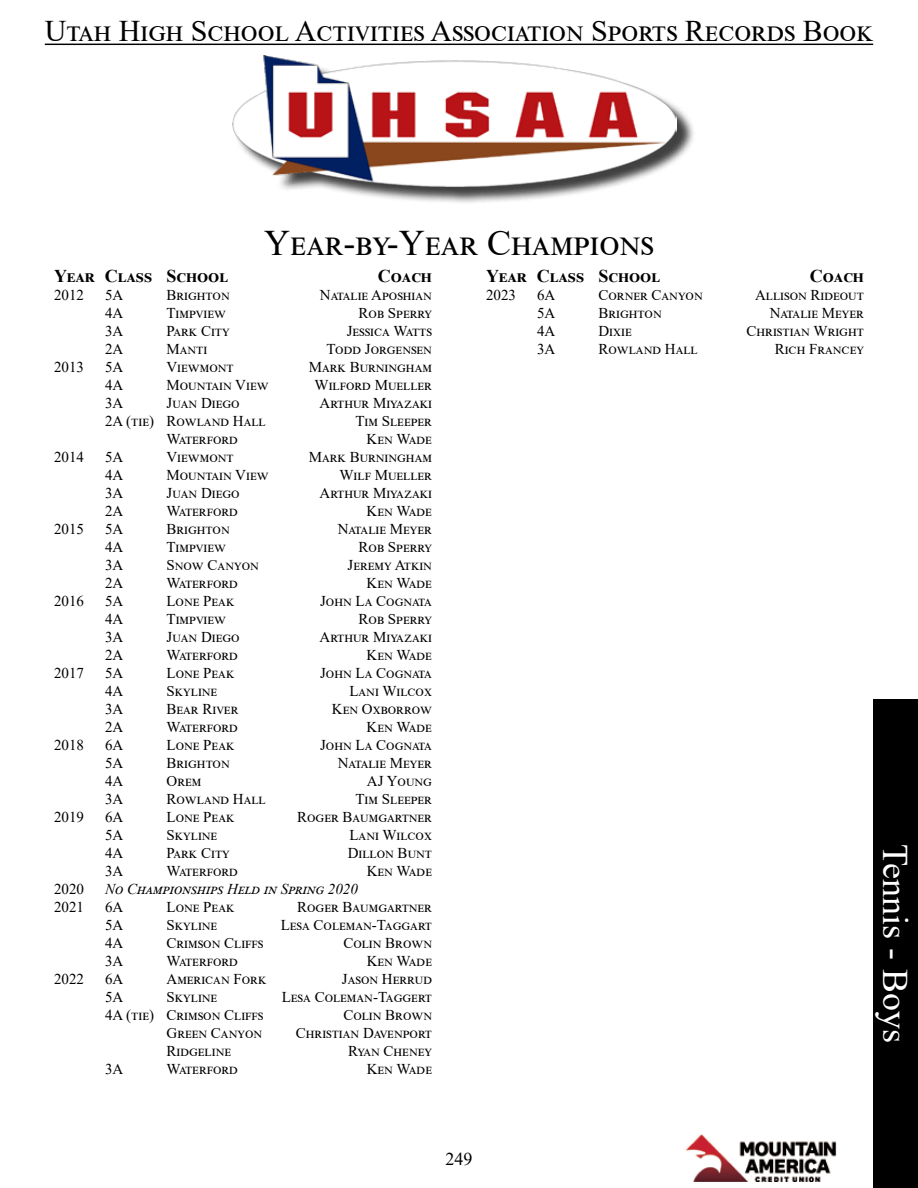
<style>
.page{position:relative;width:918px;height:1188px;background:#fff}
.page>*{position:absolute;margin:0;border:0;box-sizing:border-box;transform-origin:0 0}
.t1{font:36px "Times New Roman";color:#000}
.t2{font:36px "Times New Roman";color:#fff}
.t3{font:30px "Times New Roman";color:#000}
.t4{font:700 18px "Times New Roman";color:#000}
.t5{font:18px "Times New Roman";color:#000}
.t6{font:15px "Times New Roman";color:#000}
.t7{font:italic 15px "Times New Roman";color:#000}
</style>
<div class="page">
<hr style="left:45px;top:44px;width:828px;height:1px;background:#000">
<div style="left:235px;top:58px;width:461px;height:147px;background:#000;opacity:.75"></div>
<img style="left:232px;top:55px;width:445px;height:132px">
<img style="left:685px;top:1134px;width:152px;height:48px">
<div style="left:873px;top:699px;width:45px;height:489px;background:#000"></div>
<h2 class="t3" style="left:45px;top:10px;width:830px">Utah High School Activities Association Sports Records Book</h2>
<h1 class="t1" style="left:264px;top:218px;width:391px">Year-by-Year Champions</h1>
<p class="t4" style="left:54px;top:263px;width:175px">Year Class School</p>
<p class="t4" style="left:378px;top:263px;width:56px">Coach</p>
<p class="t6" style="left:54px;top:285px;width:31px">2012</p>
<p class="t6" style="left:105px;top:285px;width:20px">5A</p>
<p class="t6" style="left:167px;top:285px;width:64px">Brighton</p>
<p class="t6" style="left:320px;top:285px;width:112px">Natalie Aposhian</p>
<p class="t6" style="left:105px;top:303px;width:20px">4A</p>
<p class="t6" style="left:167px;top:303px;width:61px">Timpview</p>
<p class="t6" style="left:359px;top:303px;width:75px">Rob Sperry</p>
<p class="t6" style="left:105px;top:321px;width:20px">3A</p>
<p class="t6" style="left:167px;top:321px;width:65px">Park City</p>
<p class="t6" style="left:347px;top:321px;width:87px">Jessica Watts</p>
<p class="t6" style="left:105px;top:339px;width:20px">2A</p>
<p class="t6" style="left:167px;top:339px;width:42px">Manti</p>
<p class="t6" style="left:326px;top:339px;width:106px">Todd Jorgensen</p>
<p class="t6" style="left:54px;top:357px;width:31px">2013</p>
<p class="t6" style="left:105px;top:357px;width:20px">5A</p>
<p class="t6" style="left:167px;top:357px;width:69px">Viewmont</p>
<p class="t6" style="left:309px;top:357px;width:125px">Mark Burningham</p>
<p class="t6" style="left:105px;top:375px;width:20px">4A</p>
<p class="t6" style="left:167px;top:375px;width:104px">Mountain View</p>
<p class="t6" style="left:315px;top:375px;width:119px">Wilford Mueller</p>
<p class="t6" style="left:105px;top:393px;width:20px">3A</p>
<p class="t6" style="left:167px;top:393px;width:75px">Juan Diego</p>
<p class="t6" style="left:320px;top:393px;width:114px">Arthur Miyazaki</p>
<p class="t6" style="left:105px;top:411px;width:162px">2A (tie) Rowland Hall</p>
<p class="t6" style="left:355px;top:411px;width:78px">Tim Sleeper</p>
<p class="t6" style="left:167px;top:429px;width:73px">Waterford</p>
<p class="t6" style="left:367px;top:429px;width:67px">Ken Wade</p>
<p class="t6" style="left:54px;top:447px;width:31px">2014</p>
<p class="t6" style="left:105px;top:447px;width:20px">5A</p>
<p class="t6" style="left:167px;top:447px;width:69px">Viewmont</p>
<p class="t6" style="left:309px;top:447px;width:125px">Mark Burningham</p>
<p class="t6" style="left:105px;top:465px;width:20px">4A</p>
<p class="t6" style="left:167px;top:465px;width:104px">Mountain View</p>
<p class="t6" style="left:339px;top:465px;width:94px">Wilf Mueller</p>
<p class="t6" style="left:105px;top:483px;width:20px">3A</p>
<p class="t6" style="left:167px;top:483px;width:75px">Juan Diego</p>
<p class="t6" style="left:320px;top:483px;width:114px">Arthur Miyazaki</p>
<p class="t6" style="left:105px;top:501px;width:20px">2A</p>
<p class="t6" style="left:167px;top:501px;width:73px">Waterford</p>
<p class="t6" style="left:367px;top:501px;width:67px">Ken Wade</p>
<p class="t6" style="left:54px;top:519px;width:31px">2015</p>
<p class="t6" style="left:105px;top:519px;width:20px">5A</p>
<p class="t6" style="left:167px;top:519px;width:64px">Brighton</p>
<p class="t6" style="left:338px;top:519px;width:96px">Natalie Meyer</p>
<p class="t6" style="left:105px;top:537px;width:20px">4A</p>
<p class="t6" style="left:167px;top:537px;width:61px">Timpview</p>
<p class="t6" style="left:359px;top:537px;width:75px">Rob Sperry</p>
<p class="t6" style="left:105px;top:555px;width:20px">3A</p>
<p class="t6" style="left:167px;top:555px;width:93px">Snow Canyon</p>
<p class="t6" style="left:348px;top:555px;width:85px">Jeremy Atkin</p>
<p class="t6" style="left:105px;top:573px;width:20px">2A</p>
<p class="t6" style="left:167px;top:573px;width:73px">Waterford</p>
<p class="t6" style="left:367px;top:573px;width:67px">Ken Wade</p>
<p class="t6" style="left:54px;top:591px;width:31px">2016</p>
<p class="t6" style="left:105px;top:591px;width:20px">5A</p>
<p class="t6" style="left:167px;top:591px;width:69px">Lone Peak</p>
<p class="t6" style="left:320px;top:591px;width:113px">John La Cognata</p>
<p class="t6" style="left:105px;top:609px;width:20px">4A</p>
<p class="t6" style="left:167px;top:609px;width:61px">Timpview</p>
<p class="t6" style="left:359px;top:609px;width:75px">Rob Sperry</p>
<p class="t6" style="left:105px;top:627px;width:20px">3A</p>
<p class="t6" style="left:167px;top:627px;width:75px">Juan Diego</p>
<p class="t6" style="left:320px;top:627px;width:114px">Arthur Miyazaki</p>
<p class="t6" style="left:105px;top:645px;width:20px">2A</p>
<p class="t6" style="left:167px;top:645px;width:73px">Waterford</p>
<p class="t6" style="left:367px;top:645px;width:67px">Ken Wade</p>
<p class="t6" style="left:54px;top:663px;width:31px">2017</p>
<p class="t6" style="left:105px;top:663px;width:20px">5A</p>
<p class="t6" style="left:167px;top:663px;width:69px">Lone Peak</p>
<p class="t6" style="left:320px;top:663px;width:113px">John La Cognata</p>
<p class="t6" style="left:105px;top:681px;width:20px">4A</p>
<p class="t6" style="left:167px;top:681px;width:52px">Skyline</p>
<p class="t6" style="left:349px;top:681px;width:84px">Lani Wilcox</p>
<p class="t6" style="left:105px;top:699px;width:20px">3A</p>
<p class="t6" style="left:167px;top:699px;width:73px">Bear River</p>
<p class="t6" style="left:332px;top:699px;width:102px">Ken Oxborrow</p>
<p class="t6" style="left:105px;top:717px;width:20px">2A</p>
<p class="t6" style="left:167px;top:717px;width:73px">Waterford</p>
<p class="t6" style="left:367px;top:717px;width:67px">Ken Wade</p>
<p class="t6" style="left:54px;top:735px;width:31px">2018</p>
<p class="t6" style="left:105px;top:735px;width:20px">6A</p>
<p class="t6" style="left:167px;top:735px;width:69px">Lone Peak</p>
<p class="t6" style="left:320px;top:735px;width:113px">John La Cognata</p>
<p class="t6" style="left:105px;top:753px;width:20px">5A</p>
<p class="t6" style="left:167px;top:753px;width:64px">Brighton</p>
<p class="t6" style="left:338px;top:753px;width:96px">Natalie Meyer</p>
<p class="t6" style="left:105px;top:771px;width:20px">4A</p>
<p class="t6" style="left:167px;top:771px;width:36px">Orem</p>
<p class="t6" style="left:367px;top:771px;width:67px">AJ Young</p>
<p class="t6" style="left:105px;top:789px;width:20px">3A</p>
<p class="t6" style="left:167px;top:789px;width:101px">Rowland Hall</p>
<p class="t6" style="left:355px;top:789px;width:78px">Tim Sleeper</p>
<p class="t6" style="left:54px;top:807px;width:31px">2019</p>
<p class="t6" style="left:105px;top:807px;width:20px">6A</p>
<p class="t6" style="left:167px;top:807px;width:69px">Lone Peak</p>
<p class="t6" style="left:297px;top:807px;width:136px">Roger Baumgartner</p>
<p class="t6" style="left:105px;top:825px;width:20px">5A</p>
<p class="t6" style="left:167px;top:825px;width:52px">Skyline</p>
<p class="t6" style="left:349px;top:825px;width:84px">Lani Wilcox</p>
<p class="t6" style="left:105px;top:843px;width:20px">4A</p>
<p class="t6" style="left:167px;top:843px;width:65px">Park City</p>
<p class="t6" style="left:348px;top:843px;width:86px">Dillon Bunt</p>
<p class="t6" style="left:105px;top:861px;width:20px">3A</p>
<p class="t6" style="left:167px;top:861px;width:73px">Waterford</p>
<p class="t6" style="left:367px;top:861px;width:67px">Ken Wade</p>
<p class="t6" style="left:54px;top:879px;width:31px">2020</p>
<p class="t7" style="left:105px;top:879px;width:254px">No Championships Hel d in Spring 2020</p>
<p class="t6" style="left:54px;top:897px;width:31px">2021</p>
<p class="t6" style="left:105px;top:897px;width:20px">6A</p>
<p class="t6" style="left:167px;top:897px;width:69px">Lone Peak</p>
<p class="t6" style="left:297px;top:897px;width:136px">Roger Baumgartner</p>
<p class="t6" style="left:105px;top:915px;width:20px">5A</p>
<p class="t6" style="left:167px;top:915px;width:52px">Skyline</p>
<p class="t6" style="left:281px;top:915px;width:153px">Lesa Coleman-Taggart</p>
<p class="t6" style="left:105px;top:933px;width:20px">4A</p>
<p class="t6" style="left:167px;top:933px;width:98px">Crimson Cliffs</p>
<p class="t6" style="left:343px;top:933px;width:89px">Colin Brown</p>
<p class="t6" style="left:105px;top:951px;width:20px">3A</p>
<p class="t6" style="left:167px;top:951px;width:73px">Waterford</p>
<p class="t6" style="left:367px;top:951px;width:67px">Ken Wade</p>
<p class="t6" style="left:54px;top:969px;width:31px">2022</p>
<p class="t6" style="left:105px;top:969px;width:20px">6A</p>
<p class="t6" style="left:167px;top:969px;width:101px">American Fork</p>
<p class="t6" style="left:342px;top:969px;width:92px">Jason Herrud</p>
<p class="t6" style="left:105px;top:987px;width:20px">5A</p>
<p class="t6" style="left:167px;top:987px;width:52px">Skyline</p>
<p class="t6" style="left:282px;top:987px;width:152px">Lesa Coleman-Taggert</p>
<p class="t6" style="left:105px;top:1005px;width:160px">4A (tie) Crimson Cliffs</p>
<p class="t6" style="left:343px;top:1005px;width:89px">Colin Brown</p>
<p class="t6" style="left:167px;top:1023px;width:96px">Green Canyon</p>
<p class="t6" style="left:296px;top:1023px;width:138px">Christian Davenport</p>
<p class="t6" style="left:167px;top:1041px;width:66px">Ridgeline</p>
<p class="t6" style="left:348px;top:1041px;width:85px">Ryan Cheney</p>
<p class="t6" style="left:105px;top:1059px;width:20px">3A</p>
<p class="t6" style="left:167px;top:1059px;width:73px">Waterford</p>
<p class="t6" style="left:367px;top:1059px;width:67px">Ken Wade</p>
<p class="t4" style="left:486px;top:263px;width:175px">Year Class School</p>
<p class="t4" style="left:810px;top:263px;width:56px">Coach</p>
<p class="t6" style="left:486px;top:285px;width:31px">2023</p>
<p class="t6" style="left:537px;top:285px;width:20px">6A</p>
<p class="t6" style="left:598px;top:285px;width:105px">Corner Canyon</p>
<p class="t6" style="left:755px;top:285px;width:110px">Allison Rideout</p>
<p class="t6" style="left:537px;top:303px;width:20px">5A</p>
<p class="t6" style="left:598px;top:303px;width:64px">Brighton</p>
<p class="t6" style="left:770px;top:303px;width:96px">Natalie Meyer</p>
<p class="t6" style="left:537px;top:321px;width:20px">4A</p>
<p class="t6" style="left:598px;top:321px;width:35px">Dixie</p>
<p class="t6" style="left:747px;top:321px;width:119px">Christian Wright</p>
<p class="t6" style="left:537px;top:339px;width:20px">3A</p>
<p class="t6" style="left:598px;top:339px;width:101px">Rowland Hall</p>
<p class="t6" style="left:775px;top:339px;width:91px">Rich Francey</p>
<h1 class="t2" style="left:920px;top:844px;width:201px;rotate:90deg">Tennis - Boys</h1>
<p class="t5" style="left:446px;top:1146px;width:28px">249</p>
</div>
